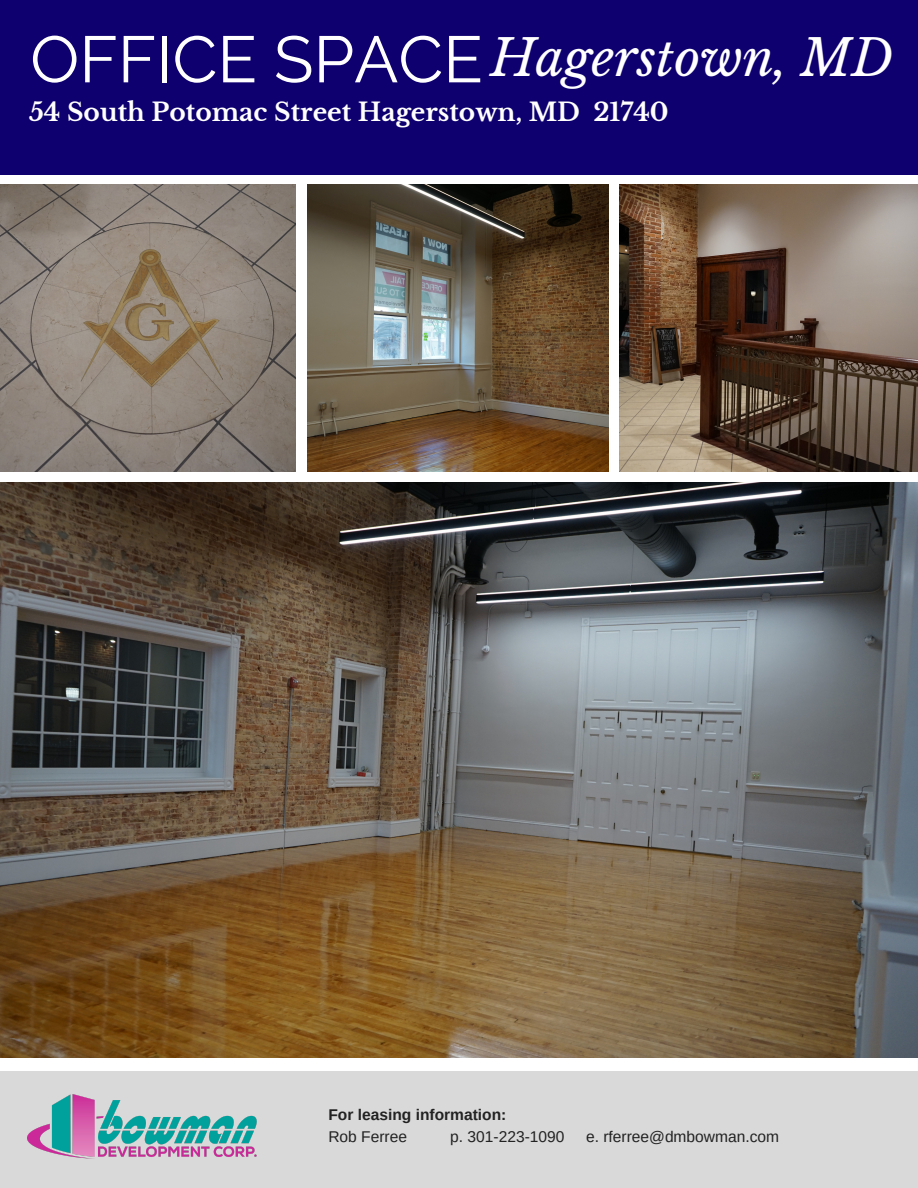
<style>
.page{position:relative;width:918px;height:1188px;background:#fff}
.page>*{position:absolute;margin:0;border:0;box-sizing:border-box;transform-origin:0 0}
.t1{font:65.4px "Raleway";color:#fff}
.t2{font:italic 49.8px "Libre Baskerville";color:#fff}
.t3{font:700 24.9px "Libre Baskerville";color:#fff}
.t4{font:15.6px "Arimo";color:#222}
.t5{font:700 15.6px "Arimo";color:#222}
</style>
<div class="page">
<img style="left:0;top:184px;width:296px;height:287px">
<img style="left:307px;top:184px;width:302px;height:287px">
<img style="left:620px;top:184px;width:298px;height:287px">
<img style="left:0;top:483px;width:918px;height:575px">
<div style="left:0;top:0;width:918px;height:174px;background:#0e016f"></div>
<div style="left:0;top:1072px;width:918px;height:116px;background:#d9d9d9"></div>
<img style="left:28px;top:1095px;width:228px;height:64px">
<p class="t1" style="left:30px;top:21px;width:454px">OFFICE SPACE</p>
<p class="t2" style="left:490px;top:28px;width:404px">Hagerstown, MD</p>
<p class="t3" style="left:29px;top:97px;width:641px">54 South Potomac Street Hagerstown, MD 21740</p>
<p class="t5" style="left:328px;top:1106px;width:180px">For leasing information:</p>
<p class="t4" style="left:328px;top:1128px;width:80px">Rob Ferree</p>
<p class="t4" style="left:450px;top:1128px;width:116px">p. 301-223-1090</p>
<p class="t4" style="left:586px;top:1128px;width:195px">e. rferree@dmbowman.com</p>
</div>
